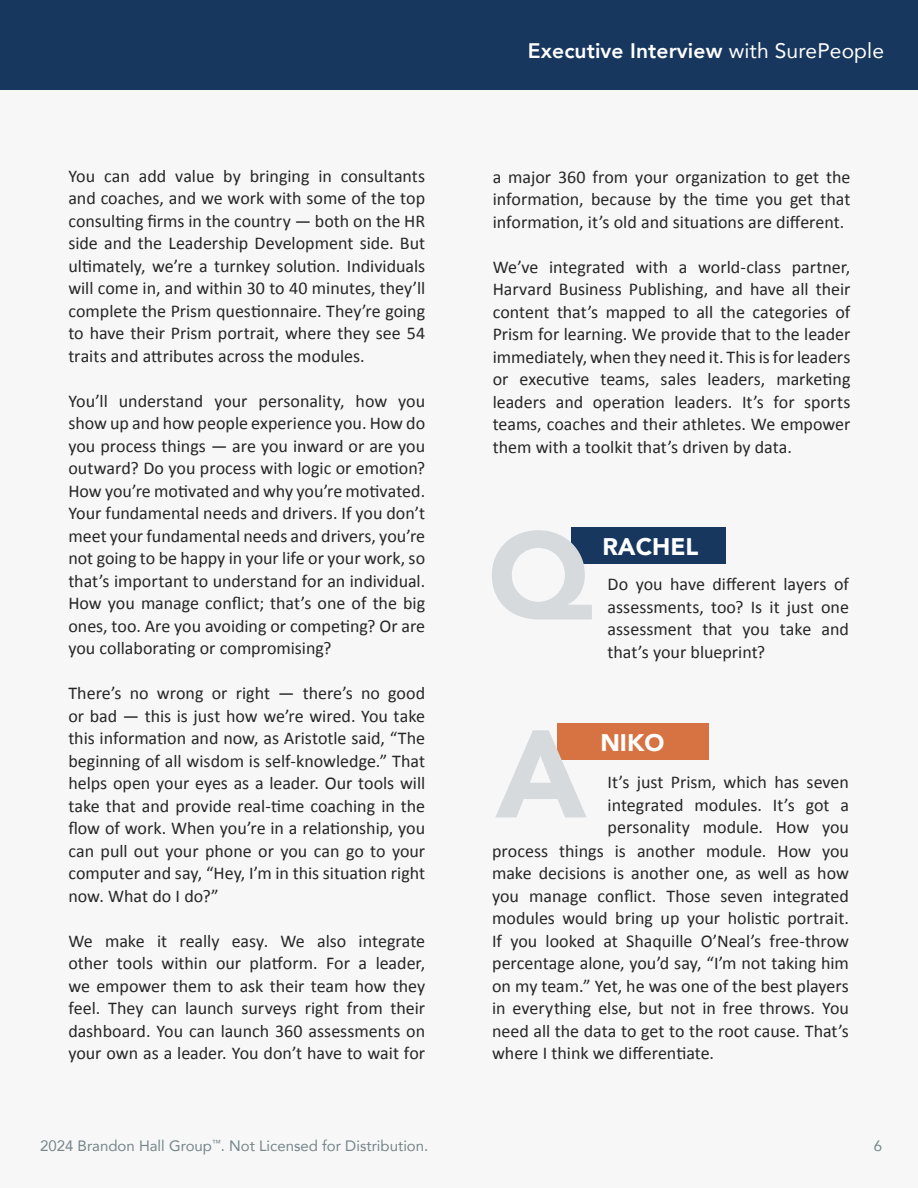
<style>
.page{position:relative;width:918px;height:1188px;background:#f7f7f7}
.page>*{position:absolute;margin:0;border:0;box-sizing:border-box;transform-origin:0 0}
.t1{font:900 123px "Avenir";color:#d6dadc}
.t2{font:900 24px "Avenir";color:#fff}
.t3{font:800 21px "Avenir";letter-spacing:.005em;color:#fff}
.body_copy{font:18px/22.5px "Calibri";color:#262626;text-align:justify}
.t4{font:15px "Avenir";color:#758589}
.s1{font-weight:400}
</style>
<div class="page">
<div style="left:0;top:0;width:918px;height:90px;background:#17375e"></div>
<div style="left:571px;top:528px;width:155px;height:36px;background:#17375e"></div>
<div style="left:557px;top:724px;width:152px;height:36px;background:#d77343"></div>
<p class="body_copy" style="left:68px;top:164px;width:358px">You can add value by bringing in consultants and coaches, and we work with some of the top consulting firms in the country — both on the HR side and the Leadership Development side. But ultimately, we’re a turnkey solution. Individuals will come in, and within 30 to 40 minutes, they’ll complete the Prism questionnaire. They’re going to have their Prism portrait, where they see 54 traits and attributes across the modules.</p>
<p class="body_copy" style="left:68px;top:389px;width:358px">You’ll understand your personality, how you show up and how people experience you. How do you process things — are you inward or are you outward? Do you process with logic or emotion?<br>How you’re motivated and why you’re motivated.<br>Your fundamental needs and drivers. If you don’t meet your fundamental needs and drivers, you’re not going to be happy in your life or your work, so that’s important to understand for an individual.<br>How you manage conflict; that’s one of the big ones, too. Are you avoiding or competing? Or are you collaborating or compromising?</p>
<p class="body_copy" style="left:68px;top:681px;width:358px">There’s no wrong or right — there’s no good or bad — this is just how we’re wired. You take this information and now, as Aristotle said, “The beginning of all wisdom is self-knowledge.” That helps open your eyes as a leader. Our tools will take that and provide real-time coaching in the flow of work. When you’re in a relationship, you can pull out your phone or you can go to your computer and say, “Hey, I’m in this situation right now. What do I do?”</p>
<p class="body_copy" style="left:68px;top:929px;width:358px">We make it really easy. We also integrate other tools within our platform. For a leader, we empower them to ask their team how they feel. They can launch surveys right from their dashboard. You can launch 360 assessments on your own as a leader. You don’t have to wait for</p>
<p class="t3" style="left:528px;top:35px;width:358px">Executive Interview <span class="s1">with SurePeople</span></p>
<p class="body_copy" style="left:493px;top:165px;width:359px">a major 360 from your organization to get the information, because by the time you get that information, it’s old and situations are different.</p>
<p class="body_copy" style="left:493px;top:255px;width:359px">We’ve integrated with a world-class partner, Harvard Business Publishing, and have all their content that’s mapped to all the categories of Prism for learning. We provide that to the leader immediately, when they need it. This is for leaders or executive teams, sales leaders, marketing leaders and operation leaders. It’s for sports teams, coaches and their athletes. We empower them with a toolkit that’s driven by data.</p>
<p class="t1" style="left:488px;top:471px;width:106px">Q</p>
<p class="t2" style="left:602px;top:526px;width:97px">RACHEL</p>
<p class="body_copy" style="left:608px;top:573px;width:243px">Do you have different layers of assessments, too? Is it just one assessment that you take and that’s your blueprint?</p>
<p class="t1" style="left:495px;top:669px;width:93px">A</p>
<p class="t2" style="left:600px;top:722px;width:65px">NIKO</p>
<p class="body_copy" style="left:608px;top:771px;width:243px">It’s just Prism, which has seven</p>
<p class="body_copy" style="left:608px;top:793px;width:243px">integrated modules. It’s got a</p>
<p class="body_copy" style="left:608px;top:816px;width:243px">personality module. How you</p>
<p class="body_copy" style="left:492px;top:839px;width:358px">process things is another module. How you</p>
<p class="body_copy" style="left:492px;top:861px;width:358px">make decisions is another one, as well as how</p>
<p class="body_copy" style="left:492px;top:884px;width:358px">you manage conflict. Those seven integrated</p>
<p class="body_copy" style="left:492px;top:906px;width:358px">modules would bring up your holistic portrait.</p>
<p class="body_copy" style="left:492px;top:929px;width:358px">If you looked at Shaquille O’Neal’s free-throw</p>
<p class="body_copy" style="left:492px;top:951px;width:358px">percentage alone, you’d say, “I’m not taking him</p>
<p class="body_copy" style="left:492px;top:974px;width:358px">on my team.” Yet, he was one of the best players</p>
<p class="body_copy" style="left:492px;top:996px;width:358px">in everything else, but not in free throws. You</p>
<p class="body_copy" style="left:492px;top:1019px;width:358px">need all the data to get to the root cause. That’s</p>
<p class="body_copy" style="left:492px;top:1041px;width:223px">where I think we differentiate.</p>
<p class="t4" style="left:40px;top:1133px;width:390px">2024 Brandon Hall Group<sup>™</sup>. Not Licensed for Distribution.</p>
<p class="t4" style="left:874px;top:1133px;width:10px">6</p>
</div>
